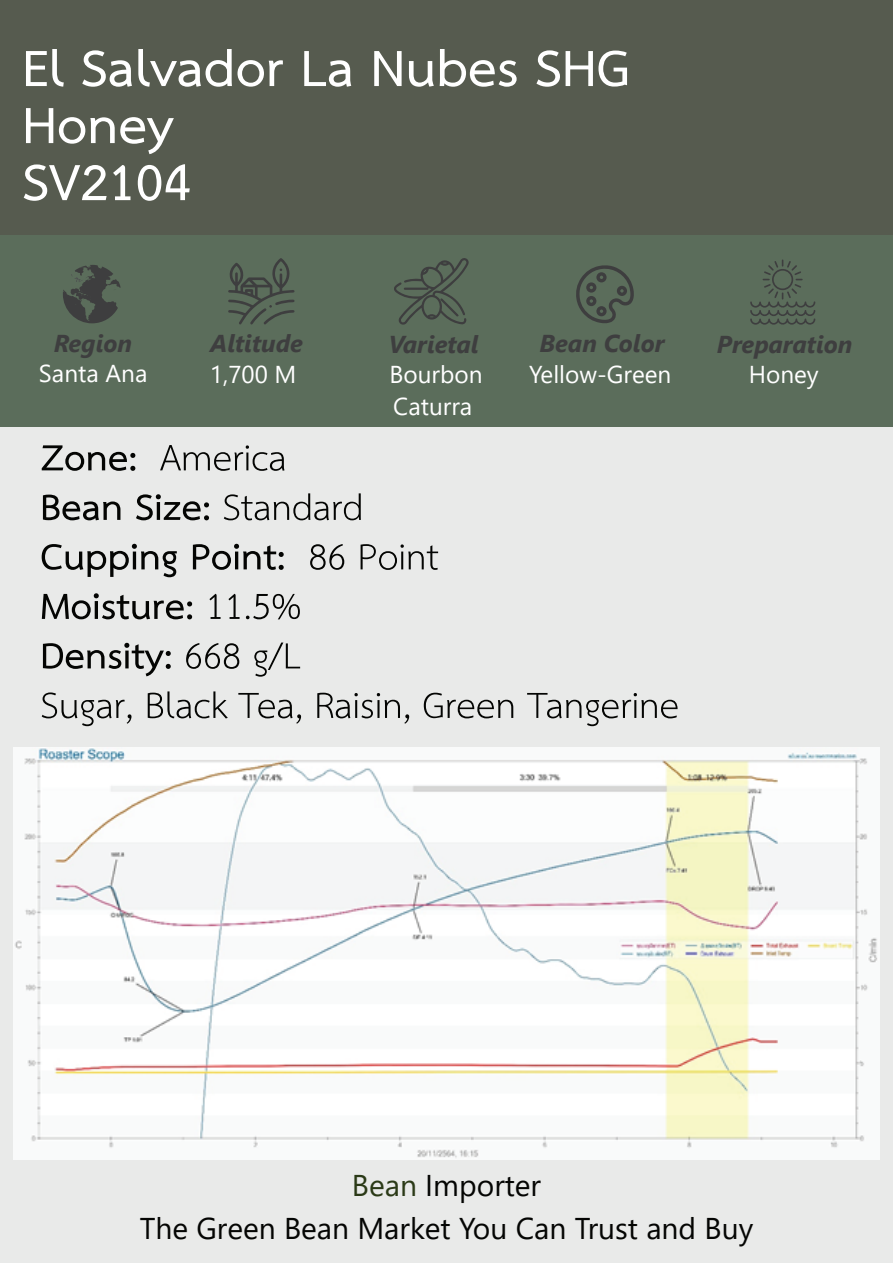
<style>
.page{position:relative;width:893px;height:1263px;background:#e9eae9}
.page>*{position:absolute;margin:0;border:0;box-sizing:border-box;transform-origin:0 0}
.t1{font:700 73.5px/57px "TH Sarabun New";color:#fff}
.t2{font:52.5px/49.5px "TH Sarabun New";color:#040503}
.t3{font:30px/43.5px "Segoe UI";color:#040503;text-align:center}
.t4{font:24.45px/31.5px "Segoe UI";color:#fff}
.t5{font:italic 700 24.45px "Segoe UI";color:#3e3e3f}
.s1{font-weight:700}
.s2{color:#2b3a17}
</style>
<div class="page">
<div style="left:0;top:0;width:893px;height:240px;background:#565b4f"></div>
<div style="left:0;top:235px;width:893px;height:191px;background:#5b6d5b"></div>
<img style="left:14px;top:747px;width:865px;height:412px">
<svg style="left:228px;top:258px;width:66px;height:66px"></svg>
<svg style="left:394px;top:258px;width:75px;height:67px"></svg>
<svg style="left:576px;top:265px;width:58px;height:58px"></svg>
<svg style="left:750px;top:260px;width:65px;height:65px"></svg>
<svg style="left:63px;top:265px;width:58px;height:58px"></svg>
<h1 class="t1" style="left:22px;top:43px;width:609px">El Salvador La Nubes SHG<br>Honey<br>SV2104</h1>
<p class="t5" style="left:54px;top:320px;width:80px">Region</p>
<p class="t5" style="left:210px;top:320px;width:94px">Altitude</p>
<p class="t5" style="left:389px;top:321px;width:92px">Varietal</p>
<p class="t5" style="left:539px;top:321px;width:127px">Bean Color</p>
<p class="t5" style="left:717px;top:321px;width:137px">Preparation</p>
<p class="t4" style="left:39px;top:356px;width:110px">Santa Ana</p>
<p class="t4" style="left:529px;top:357px;width:144px">Yellow-Green</p>
<p class="t4" style="left:749px;top:357px;width:71px">Honey</p>
<p class="t4" style="left:210px;top:357px;width:88px">1,700 M</p>
<p class="t4" style="left:390px;top:357px;width:95px">Bourbon<br>Caturra</p>
<p class="t2" style="left:40px;top:435px;width:640px"><span class="s1">Zone:</span> America<br><span class="s1">Bean Size:</span> Standard<br><span class="s1">Cupping Point:</span> 86 Point<br><span class="s1">Moisture:</span> 11.5%<br><span class="s1">Density:</span> 668 g/L<br>Sugar, Black Tea, Raisin, Green Tangerine</p>
<p class="t3" style="left:140px;top:1160px;width:615px"><span class="s2">Bean</span> Importer<br>The Green Bean Market You Can Trust and Buy</p>
</div>
